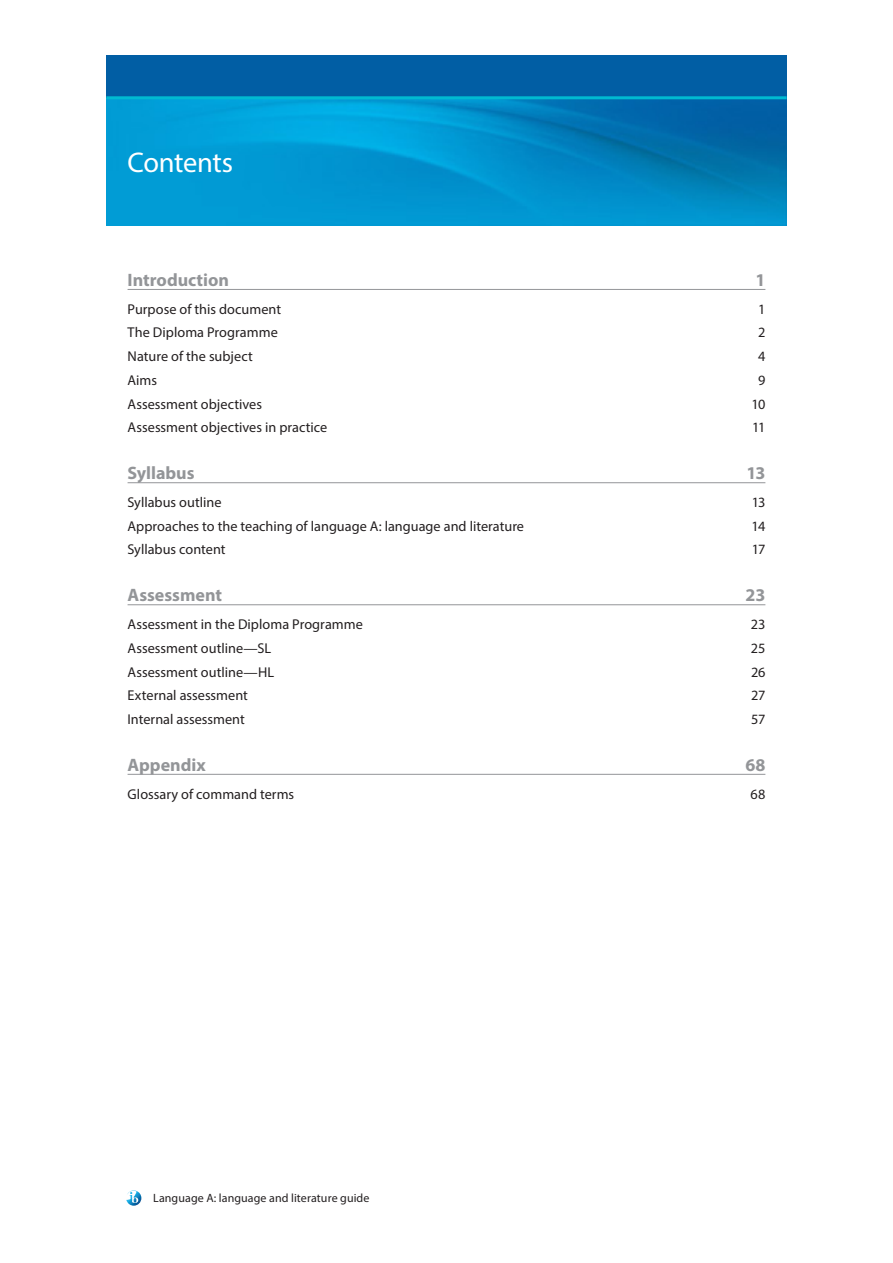
<style>
.page{position:relative;width:893px;height:1263px;background:#fff}
.page>*{position:absolute;margin:0;border:0;box-sizing:border-box;transform-origin:0 0}
.t1{font:28.5px "Myriad Pro";letter-spacing:-.02em;color:#fff}
.t2{font:700 18px "Myriad Pro";color:#939598}
.t3{font:14.25px "Myriad Pro";color:#231f20}
.t4{font:12px "Myriad Pro";letter-spacing:.005em;color:#231f20}
</style>
<div class="page">
<svg style="left:126px;top:1190px;width:15px;height:16px"></svg>
<img style="left:106px;top:99px;width:681px;height:126px">
<div style="left:106px;top:55px;width:681px;height:43px;background:#015ea4"></div>
<hr style="left:106px;top:96px;width:681px;height:3px;background:#00bad1">
<hr style="left:128px;top:289px;width:637px;height:1px;background:#939598">
<hr style="left:128px;top:482px;width:637px;height:1px;background:#939598">
<hr style="left:128px;top:604px;width:637px;height:1px;background:#939598">
<hr style="left:128px;top:774px;width:637px;height:1px;background:#939598">
<h1 class="t1" style="left:128px;top:145px;width:107px">Contents</h1>
<p class="t2" style="left:128px;top:268px;width:103px">Introduction</p>
<p class="t2" style="left:755px;top:268px;width:11px">1</p>
<p class="t3" style="left:128px;top:300px;width:155px">Purpose of this document</p>
<p class="t3" style="left:758px;top:300px;width:9px">1</p>
<p class="t3" style="left:128px;top:324px;width:152px">The Diploma Programme</p>
<p class="t3" style="left:758px;top:324px;width:9px">2</p>
<p class="t3" style="left:128px;top:348px;width:127px">Nature of the subject</p>
<p class="t3" style="left:758px;top:348px;width:9px">4</p>
<p class="t3" style="left:128px;top:371px;width:31px">Aims</p>
<p class="t3" style="left:758px;top:371px;width:9px">9</p>
<p class="t3" style="left:128px;top:395px;width:136px">Assessment objectives</p>
<p class="t3" style="left:751px;top:395px;width:15px">10</p>
<p class="t3" style="left:128px;top:419px;width:201px">Assessment objectives in practice</p>
<p class="t3" style="left:752px;top:419px;width:15px">11</p>
<p class="t2" style="left:128px;top:461px;width:68px">Syllabus</p>
<p class="t2" style="left:747px;top:461px;width:20px">13</p>
<p class="t3" style="left:128px;top:493px;width:95px">Syllabus outline</p>
<p class="t3" style="left:752px;top:493px;width:15px">13</p>
<p class="t3" style="left:128px;top:517px;width:398px">Approaches to the teaching of language A: language and literature</p>
<p class="t3" style="left:752px;top:517px;width:15px">14</p>
<p class="t3" style="left:128px;top:541px;width:100px">Syllabus content</p>
<p class="t3" style="left:752px;top:541px;width:15px">17</p>
<p class="t2" style="left:128px;top:583px;width:96px">Assessment</p>
<p class="t2" style="left:746px;top:583px;width:21px">23</p>
<p class="t3" style="left:128px;top:615px;width:237px">Assessment in the Diploma Programme</p>
<p class="t3" style="left:751px;top:615px;width:16px">23</p>
<p class="t3" style="left:128px;top:639px;width:145px">Assessment outline—SL</p>
<p class="t3" style="left:751px;top:639px;width:16px">25</p>
<p class="t3" style="left:128px;top:663px;width:148px">Assessment outline—HL</p>
<p class="t3" style="left:751px;top:663px;width:16px">26</p>
<p class="t3" style="left:128px;top:687px;width:122px">External assessment</p>
<p class="t3" style="left:751px;top:687px;width:16px">27</p>
<p class="t3" style="left:128px;top:710px;width:119px">Internal assessment</p>
<p class="t3" style="left:751px;top:710px;width:16px">57</p>
<p class="t2" style="left:128px;top:753px;width:80px">Appendix</p>
<p class="t2" style="left:745px;top:753px;width:22px">68</p>
<p class="t3" style="left:128px;top:785px;width:168px">Glossary of command terms</p>
<p class="t3" style="left:751px;top:785px;width:16px">68</p>
<p class="t4" style="left:153px;top:1190px;width:218px">Language A: language and literature guide</p>
</div>
